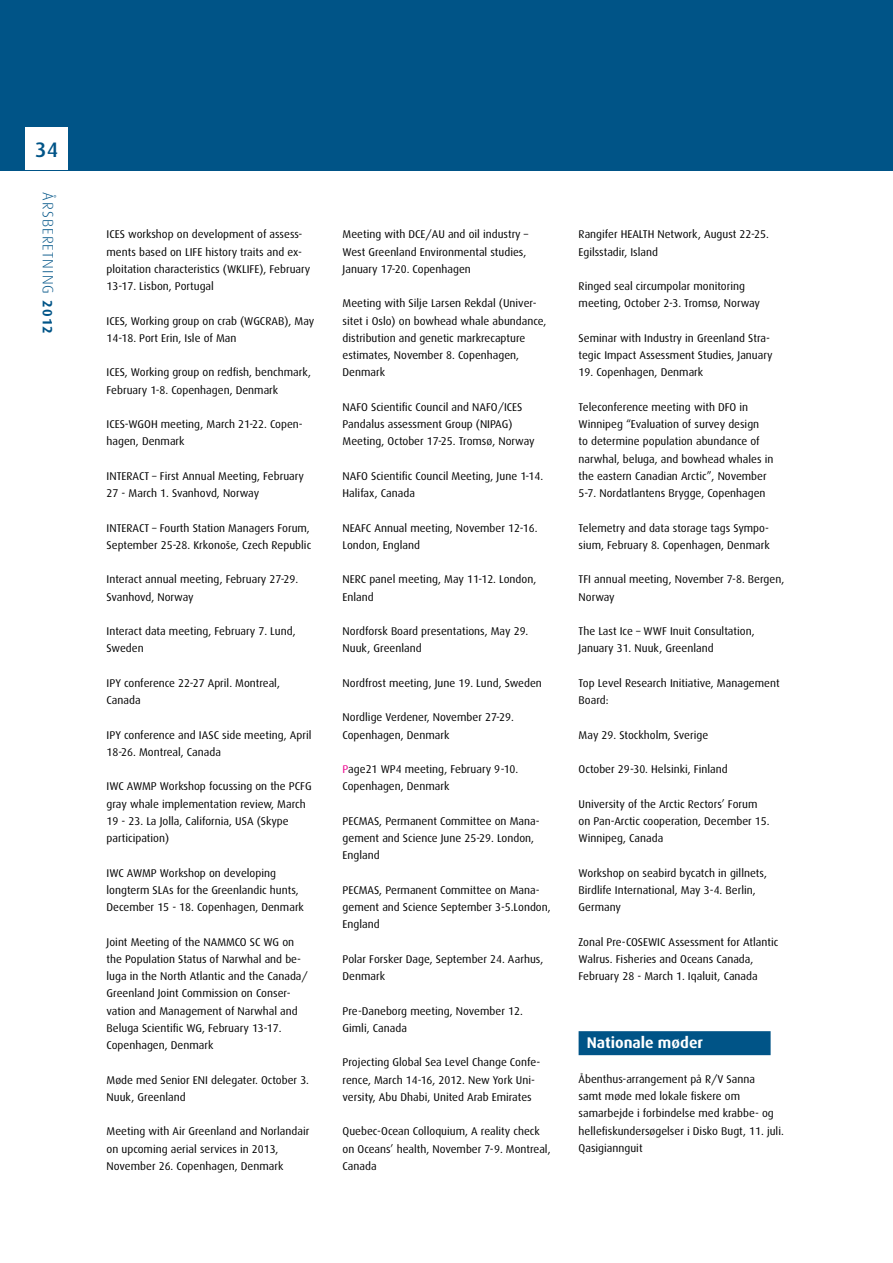
<style>
.page{position:relative;width:893px;height:1263px;background:#fff}
.page>*{position:absolute;margin:0;border:0;box-sizing:border-box;transform-origin:0 0}
.t1{font:500 21px "Dax";color:#005487}
.t2{font:700 15.45px "Dax";color:#fff}
.t3{font:300 15px "Dax";letter-spacing:.075em;color:#005487}
.t4{font:11.25px/17.2px "Dax";color:#000}
.s1{font-weight:700;font-size:13.5px}
.s2{color:#ec008c}
</style>
<div class="page">
<div style="left:0;top:0;width:893px;height:170px;background:#005487"></div>
<div style="left:579px;top:1031px;width:192px;height:24px;background:#005487"></div>
<div style="left:26px;top:128px;width:42px;height:42px;background:#fff"></div>
<h1 class="t1" style="left:35px;top:136px;width:24px">34</h1>
<h3 class="t3" style="left:56px;top:192px;width:143px;rotate:90deg">ÅRSBERETNING <span class="s1">2012</span></h3>
<p class="t4" style="left:107px;top:226px;width:205px">ICES workshop on development of assess&shy;ments based on LIFE history traits and ex&shy;ploitation characteristics (WKLIFE), February 13-17. Lisbon, Portugal</p>
<p class="t4" style="left:107px;top:312px;width:209px">ICES, Working group on crab (WGCRAB), May<br>14-18. Port Erin, Isle of Man</p>
<p class="t4" style="left:107px;top:364px;width:206px">ICES, Working group on redfish, benchmark,<br>February 1-8. Copenhagen, Denmark</p>
<p class="t4" style="left:107px;top:416px;width:196px">ICES-WGOH meeting, March 21-22. Copen&shy;hagen, Denmark</p>
<p class="t4" style="left:107px;top:467px;width:199px">INTERACT – First Annual Meeting, February<br>27 - March 1. Svanhovd, Norway</p>
<p class="t4" style="left:107px;top:519px;width:206px">INTERACT – Fourth Station Managers Forum,<br>September 25-28. Krkonoše, Czech Republic</p>
<p class="t4" style="left:107px;top:571px;width:193px">Interact annual meeting, February 27-29.<br>Svanhovd, Norway</p>
<p class="t4" style="left:107px;top:623px;width:191px">Interact data meeting, February 7. Lund,<br>Sweden</p>
<p class="t4" style="left:107px;top:674px;width:175px">IPY conference 22-27 April. Montreal,<br>Canada</p>
<p class="t4" style="left:107px;top:726px;width:206px">IPY conference and IASC side meeting, April<br>18-26. Montreal, Canada</p>
<p class="t4" style="left:107px;top:778px;width:207px">IWC AWMP Workshop focussing on the PCFG gray whale implementation review, March 19 - 23. La Jolla, California, USA (Skype participation)</p>
<p class="t4" style="left:107px;top:864px;width:199px">IWC AWMP Workshop on developing longterm SLAs for the Greenlandic hunts,<br>December 15 - 18. Copenhagen, Denmark</p>
<p class="t4" style="left:107px;top:933px;width:203px">Joint Meeting of the NAMMCO SC WG on the Population Status of Narwhal and be&shy;luga in the North Atlantic and the Canada/ Greenland Joint Commission on Conser&shy;vation and Management of Narwhal and Beluga Scientific WG, February 13-17.<br>Copenhagen, Denmark</p>
<p class="t4" style="left:107px;top:1071px;width:204px">Møde med Senior ENI delegater. October 3.<br>Nuuk, Greenland</p>
<p class="t4" style="left:107px;top:1123px;width:204px">Meeting with Air Greenland and Norlandair on upcoming aerial services in 2013,<br>November 26. Copenhagen, Denmark</p>
<p class="t4" style="left:343px;top:226px;width:187px">Meeting with DCE/AU and oil industry –<br>West Greenland Environmental studies,<br>January 17-20. Copenhagen</p>
<p class="t4" style="left:343px;top:295px;width:205px">Meeting with Silje Larsen Rekdal (Univer&shy;sitet i Oslo) on bowhead whale abundance, distribution and genetic markrecapture estimates, November 8. Copenhagen, Denmark</p>
<p class="t4" style="left:343px;top:398px;width:194px">NAFO Scientific Council and NAFO/ICES<br>Pandalus assessment Group (NIPAG)<br>Meeting, October 17-25. Tromsø, Norway</p>
<p class="t4" style="left:343px;top:467px;width:202px">NAFO Scientific Council Meeting, June 1-14.<br>Halifax, Canada</p>
<p class="t4" style="left:343px;top:519px;width:196px">NEAFC Annual meeting, November 12-16.<br>London, England</p>
<p class="t4" style="left:343px;top:571px;width:195px">NERC panel meeting, May 11-12. London,<br>Enland</p>
<p class="t4" style="left:343px;top:623px;width:187px">Nordforsk Board presentations, May 29.<br>Nuuk, Greenland</p>
<p class="t4" style="left:343px;top:674px;width:201px">Nordfrost meeting, June 19. Lund, Sweden</p>
<p class="t4" style="left:343px;top:709px;width:173px">Nordlige Verdener, November 27-29.<br>Copenhagen, Denmark</p>
<p class="t4" style="left:343px;top:761px;width:177px"><span class="s2">P</span>age21 WP4 meeting, February 9-10.<br>Copenhagen, Denmark</p>
<p class="t4" style="left:343px;top:812px;width:197px">PECMAS, Permanent Committee on Mana&shy;gement and Science June 25-29. London,<br>England</p>
<p class="t4" style="left:343px;top:881px;width:210px">PECMAS, Permanent Committee on Mana&shy;gement and Science September 3-5.London,<br>England</p>
<p class="t4" style="left:343px;top:950px;width:202px">Polar Forsker Dage, September 24. Aarhus,<br>Denmark</p>
<p class="t4" style="left:343px;top:1002px;width:182px">Pre-Daneborg meeting, November 12.<br>Gimli, Canada</p>
<p class="t4" style="left:343px;top:1054px;width:198px">Projecting Global Sea Level Change Confe&shy;rence, March 14-16, 2012. New York Uni&shy;versity, Abu Dhabi, United Arab Emirates</p>
<p class="t4" style="left:343px;top:1123px;width:210px">Quebec-Ocean Colloquium, A reality check on Oceans’ health, November 7-9. Montreal,<br>Canada</p>
<p class="t4" style="left:579px;top:226px;width:192px">Rangifer HEALTH Network, August 22-25.<br>Egilsstadir, Island</p>
<p class="t4" style="left:579px;top:278px;width:183px">Ringed seal circumpolar monitoring meeting, October 2-3. Tromsø, Norway</p>
<p class="t4" style="left:579px;top:329px;width:195px">Seminar with Industry in Greenland Stra&shy;tegic Impact Assessment Studies, January</p>
<p class="t4" style="left:579px;top:364px;width:126px">19. Copenhagen, Denmark</p>
<p class="t4" style="left:579px;top:398px;width:196px">Teleconference meeting with DFO in Winnipeg “Evaluation of survey design<br>to determine population abundance of narwhal, beluga, and bowhead whales in the eastern Canadian Arctic”, November 5-7. Nordatlantens Brygge, Copenhagen</p>
<p class="t4" style="left:579px;top:519px;width:193px">Telemetry and data storage tags Sympo&shy;sium, February 8. Copenhagen, Denmark</p>
<p class="t4" style="left:579px;top:571px;width:207px">TFI annual meeting, November 7-8. Bergen,<br>Norway</p>
<p class="t4" style="left:579px;top:623px;width:178px">The Last Ice – WWF Inuit Consultation,<br>January 31. Nuuk, Greenland</p>
<p class="t4" style="left:579px;top:674px;width:203px">Top Level Research Initiative, Management<br>Board:</p>
<p class="t4" style="left:579px;top:726px;width:131px">May 29. Stockholm, Sverige</p>
<p class="t4" style="left:579px;top:761px;width:151px">October 29-30. Helsinki, Finland</p>
<p class="t4" style="left:579px;top:795px;width:193px">University of the Arctic Rectors’ Forum on Pan-Arctic cooperation, December 15.<br>Winnipeg, Canada</p>
<p class="t4" style="left:579px;top:864px;width:190px">Workshop on seabird bycatch in gillnets,<br>Birdlife International, May 3-4. Berlin,<br>Germany</p>
<p class="t4" style="left:579px;top:933px;width:201px">Zonal Pre-COSEWIC Assessment for Atlantic<br>Walrus. Fisheries and Oceans Canada,<br>February 28 - March 1. Iqaluit, Canada</p>
<h2 class="t2" style="left:587px;top:1034px;width:118px">Nationale møder</h2>
<p class="t4" style="left:579px;top:1070px;width:207px">Åbenthus-arrangement på R/V Sanna<br>samt møde med lokale fiskere om samarbejde i forbindelse med krabbe- og hellefiskundersøgelser i Disko Bugt, 11. juli.<br>Qasigiannguit</p>
</div>
